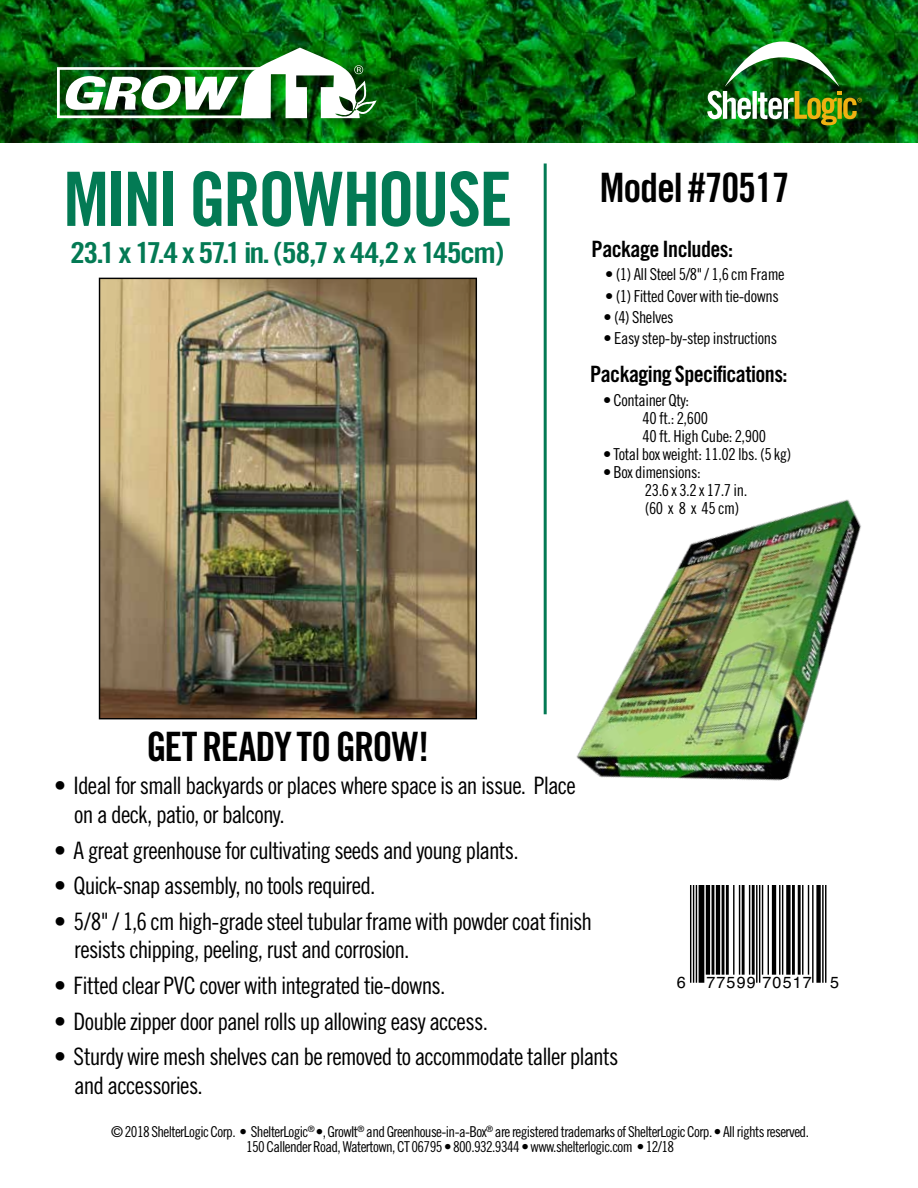
<style>
.page{position:relative;width:918px;height:1188px;background:#fff}
.page>*{position:absolute;margin:0;border:0;box-sizing:border-box;transform-origin:0 0}
.t1{font:75px "Trade Gothic Bold Cond Twenty";letter-spacing:-.04em;color:#037a54}
.t2{font:40.5px "Trade Gothic Bold Cond Twenty";letter-spacing:-.03em;color:#000}
.t3{font:28.95px "Trade Gothic Bold Cond Twenty";letter-spacing:-.055em;color:#037a54;scale:1.17 1}
.t4{font:24px/28.8px "Trade Gothic Cond Eighteen";letter-spacing:-.035em;color:#000}
.t5{font:22.5px "Trade Gothic Bold Cond Twenty";letter-spacing:-.025em;color:#000}
.t6{font:16.5px/18px "Trade Gothic Cond Eighteen";letter-spacing:-.025em;color:#000}
.t7{font:16.2px "Helvetica";letter-spacing:.07em;color:#000}
.t8{font:15px/15px "Trade Gothic Cond Eighteen";letter-spacing:-.04em;color:#000;text-align:center}
</style>
<div class="page">
<img style="left:0;top:0;width:918px;height:143px">
<img style="left:707px;top:42px;width:155px;height:83px">
<div style="left:55px;top:46px;width:335px;height:87px;background:#000;opacity:.35"></div>
<svg style="left:57px;top:48px;width:320px;height:71px"></svg>
<svg style="left:691px;top:886px;width:136px;height:97px"></svg>
<hr style="left:690px;top:886px;width:1px;height:97px;background:#000">
<hr style="left:693px;top:886px;width:1px;height:97px;background:#000">
<hr style="left:696px;top:886px;width:1px;height:97px;background:#000">
<div style="left:699px;top:886px;width:5px;height:97px;background:#000"></div>
<hr style="left:706px;top:886px;width:4px;height:89px;background:#000">
<hr style="left:712px;top:886px;width:2px;height:89px;background:#000">
<hr style="left:716px;top:886px;width:4px;height:89px;background:#000">
<hr style="left:722px;top:886px;width:2px;height:89px;background:#000">
<hr style="left:726px;top:886px;width:3px;height:89px;background:#000">
<hr style="left:733px;top:886px;width:2px;height:89px;background:#000">
<hr style="left:739px;top:886px;width:1px;height:89px;background:#000">
<hr style="left:742px;top:886px;width:3px;height:89px;background:#000">
<hr style="left:749px;top:886px;width:1px;height:89px;background:#000">
<hr style="left:752px;top:886px;width:3px;height:89px;background:#000">
<hr style="left:756px;top:886px;width:2px;height:97px;background:#000">
<hr style="left:759px;top:886px;width:1px;height:97px;background:#000">
<hr style="left:762px;top:886px;width:1px;height:89px;background:#000">
<hr style="left:768px;top:886px;width:1px;height:89px;background:#000">
<hr style="left:772px;top:886px;width:4px;height:89px;background:#000">
<hr style="left:779px;top:886px;width:1px;height:89px;background:#000">
<hr style="left:782px;top:886px;width:1px;height:89px;background:#000">
<div style="left:786px;top:886px;width:5px;height:89px;background:#000"></div>
<hr style="left:792px;top:886px;width:3px;height:89px;background:#000">
<hr style="left:798px;top:886px;width:3px;height:89px;background:#000">
<hr style="left:802px;top:886px;width:1px;height:89px;background:#000">
<hr style="left:808px;top:886px;width:1px;height:89px;background:#000">
<hr style="left:812px;top:886px;width:2px;height:97px;background:#000">
<div style="left:816px;top:886px;width:5px;height:97px;background:#000"></div>
<hr style="left:822px;top:886px;width:2px;height:97px;background:#000">
<hr style="left:825px;top:886px;width:1px;height:97px;background:#000">
<img style="left:101px;top:280px;width:374px;height:437px">
<img style="left:543px;top:468px;width:318px;height:313px">
<hr style="left:544px;top:164px;width:3px;height:550px;background:#037a54">
<h1 class="t1" style="left:63px;top:154px;width:451px">MINI GROWHOUSE</h1>
<p class="t3" style="left:70px;top:235px;width:373px">23.1 x 17.4 x 57.1 in. (58,7 x 44,2 x 145cm)</p>
<h2 class="t2" style="left:600px;top:163px;width:191px">Model #70517</h2>
<p class="t5" style="left:592px;top:235px;width:143px">Package Includes:</p>
<p class="t6" style="left:605px;top:265px;width:181px">• (1) All Steel 5/8" / 1,6 cm Frame</p>
<p class="t6" style="left:605px;top:287px;width:175px">• (1) Fitted Cover with tie-downs</p>
<p class="t6" style="left:604px;top:308px;width:72px">• (4) Shelves</p>
<p class="t6" style="left:604px;top:329px;width:175px">• Easy step-by-step instructions</p>
<p class="t5" style="left:590px;top:360px;width:199px">Packaging Specifications:</p>
<p class="t6" style="left:643px;top:391px;width:125px;text-indent:-40px">• Container Qty:<br>40 ft.: 2,600<br>40 ft. High Cube: 2,900</p>
<p class="t6" style="left:603px;top:445px;width:190px">• Total box weight: 11.02 lbs. (5 kg)</p>
<p class="t6" style="left:645px;top:463px;width:104px;text-indent:-42px">• Box dimensions:<br>23.6 x 3.2 x 17.7 in. (60 x 8 x 45 cm)</p>
<h2 class="t2" style="left:146px;top:722px;width:285px">GET READY TO GROW!</h2>
<p class="t4" style="left:74px;top:771px;width:503px;text-indent:-20px">• Ideal for small backyards or places where space is an issue. Place on a deck, patio, or balcony.</p>
<p class="t4" style="left:54px;top:835px;width:466px">• A great greenhouse for cultivating seeds and young plants.</p>
<p class="t4" style="left:54px;top:871px;width:323px">• Quick-snap assembly, no tools required.</p>
<p class="t4" style="left:74px;top:906px;width:519px;text-indent:-20px">• 5/8" / 1,6 cm high-grade steel tubular frame with powder coat finish resists chipping, peeling, rust and corrosion.</p>
<p class="t4" style="left:54px;top:971px;width:393px">• Fitted clear PVC cover with integrated tie-downs.</p>
<p class="t4" style="left:54px;top:1006px;width:436px">• Double zipper door panel rolls up allowing easy access.</p>
<p class="t4" style="left:74px;top:1042px;width:546px;text-indent:-20px">• Sturdy wire mesh shelves can be removed to accommodate taller plants and accessories.</p>
<p class="t7" style="left:677px;top:969px;width:10px">6</p>
<p class="t7" style="left:707px;top:969px;width:134px">77599 70517 5</p>
<p class="t8" style="left:111px;top:1124px;width:699px">© 2018 ShelterLogic Corp. • ShelterLogic<sup>®</sup> •, GrowIt<sup>®</sup> and Greenhouse-in-a-Box<sup>®</sup> are registered trademarks of ShelterLogic Corp. • All rights reserved.<br>150 Callender Road, Watertown, CT 06795 • 800.932.9344 • www.shelterlogic.com • 12/18</p>
</div>
